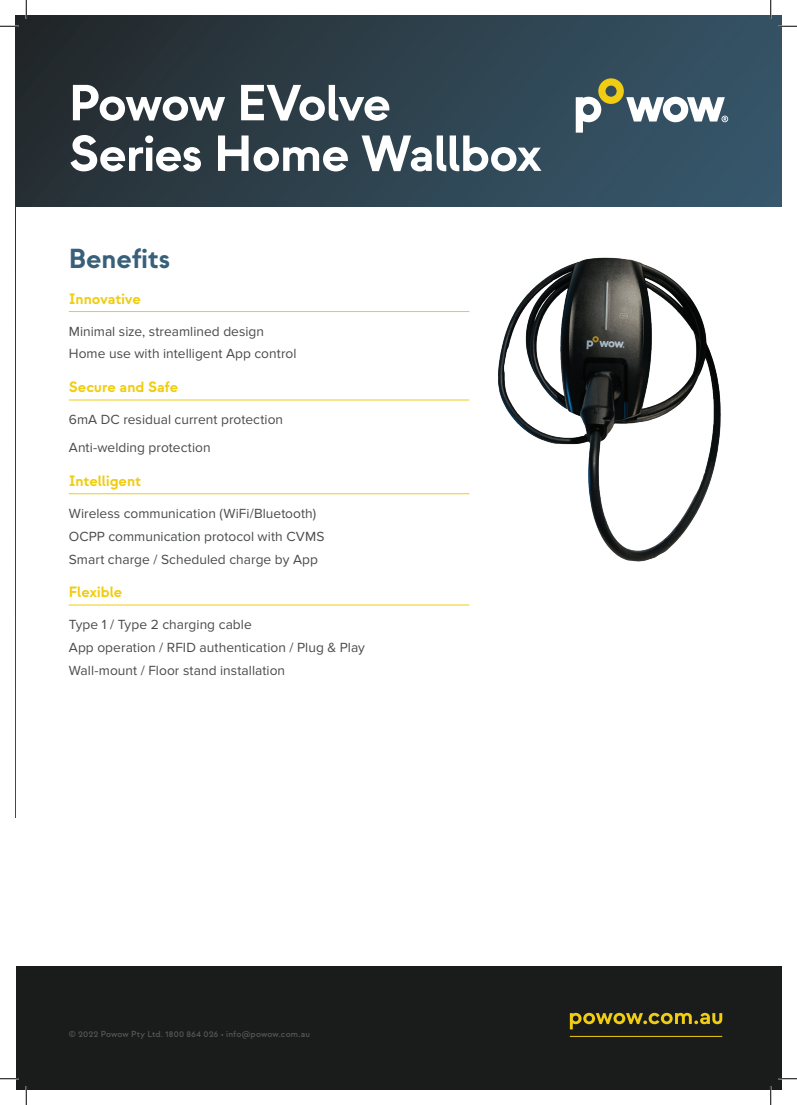
<style>
.page{position:relative;width:797px;height:1105px;background:#fff}
.page>*{position:absolute;margin:0;border:0;box-sizing:border-box;transform-origin:0 0}
.t1{font:700 50.62px/50.6px "Strawford";letter-spacing:-.025em;color:#fff}
.t2{font:700 27.5px "Strawford";letter-spacing:-.005em;color:#38607a}
.t3{font:700 15px "Strawford";letter-spacing:-.005em;color:#f0cd12}
.t4{font:13.75px/22.8px "Proxima Nova";letter-spacing:.005em;color:#4a4b4b}
.t5{font:500 8.75px "Strawford";letter-spacing:.015em;color:#57585a}
</style>
<div class="page">
<div style="left:16px;top:16px;width:765px;height:802px;background:linear-gradient(to right,#252c2f,#37576b)"></div>
<div style="left:16px;top:966px;width:765px;height:123px;background:#1a1b1b"></div>
<svg style="left:570px;top:1013px;width:152px;height:16px"></svg>
<hr style="left:570px;top:1036px;width:152px;height:1px;background:#f0cd12">
<svg style="left:575px;top:78px;width:153px;height:55px"></svg>
<div style="left:16px;top:208px;width:765px;height:758px;background:#fff"></div>
<hr style="left:69px;top:311px;width:400px;height:1px;background:#f0cd12">
<hr style="left:69px;top:399px;width:400px;height:1px;background:#f0cd12">
<hr style="left:69px;top:493px;width:400px;height:1px;background:#f0cd12">
<hr style="left:69px;top:604px;width:400px;height:1px;background:#f0cd12">
<img style="left:498px;top:257px;width:223px;height:305px">
<svg style="left:0;top:25px;width:19px;height:2px"></svg>
<svg style="left:778px;top:25px;width:19px;height:2px"></svg>
<svg style="left:0;top:1078px;width:19px;height:1px"></svg>
<svg style="left:778px;top:1078px;width:19px;height:1px"></svg>
<svg style="left:25px;top:0;width:2px;height:19px"></svg>
<svg style="left:25px;top:1086px;width:2px;height:19px"></svg>
<svg style="left:770px;top:0;width:1px;height:19px"></svg>
<svg style="left:770px;top:1086px;width:1px;height:19px"></svg>
<h1 class="t1" style="left:69px;top:78px;width:475px">Powow EVolve<br>Series Home Wallbox</h1>
<h2 class="t2" style="left:69px;top:242px;width:103px">Benefits</h2>
<p class="t3" style="left:69px;top:290px;width:74px">Innovative</p>
<p class="t4" style="left:69px;top:320px;width:229px">Minimal size, streamlined design<br>Home use with intelligent App control</p>
<p class="t3" style="left:69px;top:378px;width:111px">Secure and Safe</p>
<p class="t4" style="left:69px;top:406px;width:216px;line-height:28.1px">6mA DC residual current protection<br>Anti-welding protection</p>
<p class="t3" style="left:69px;top:472px;width:74px">Intelligent</p>
<p class="t4" style="left:69px;top:502px;width:257px">Wireless communication (WiFi/Bluetooth)<br>OCPP communication protocol with CVMS<br>Smart charge / Scheduled charge by App</p>
<p class="t3" style="left:69px;top:583px;width:55px">Flexible</p>
<p class="t4" style="left:69px;top:613px;width:297px">Type 1 / Type 2 charging cable<br>App operation / RFID authentication / Plug &amp; Play<br>Wall-mount / Floor stand installation</p>
<p class="t5" style="left:69px;top:1028px;width:243px">© 2022 Powow Pty Ltd. 1800 864 026 • info@powow.com.au</p>
</div>
